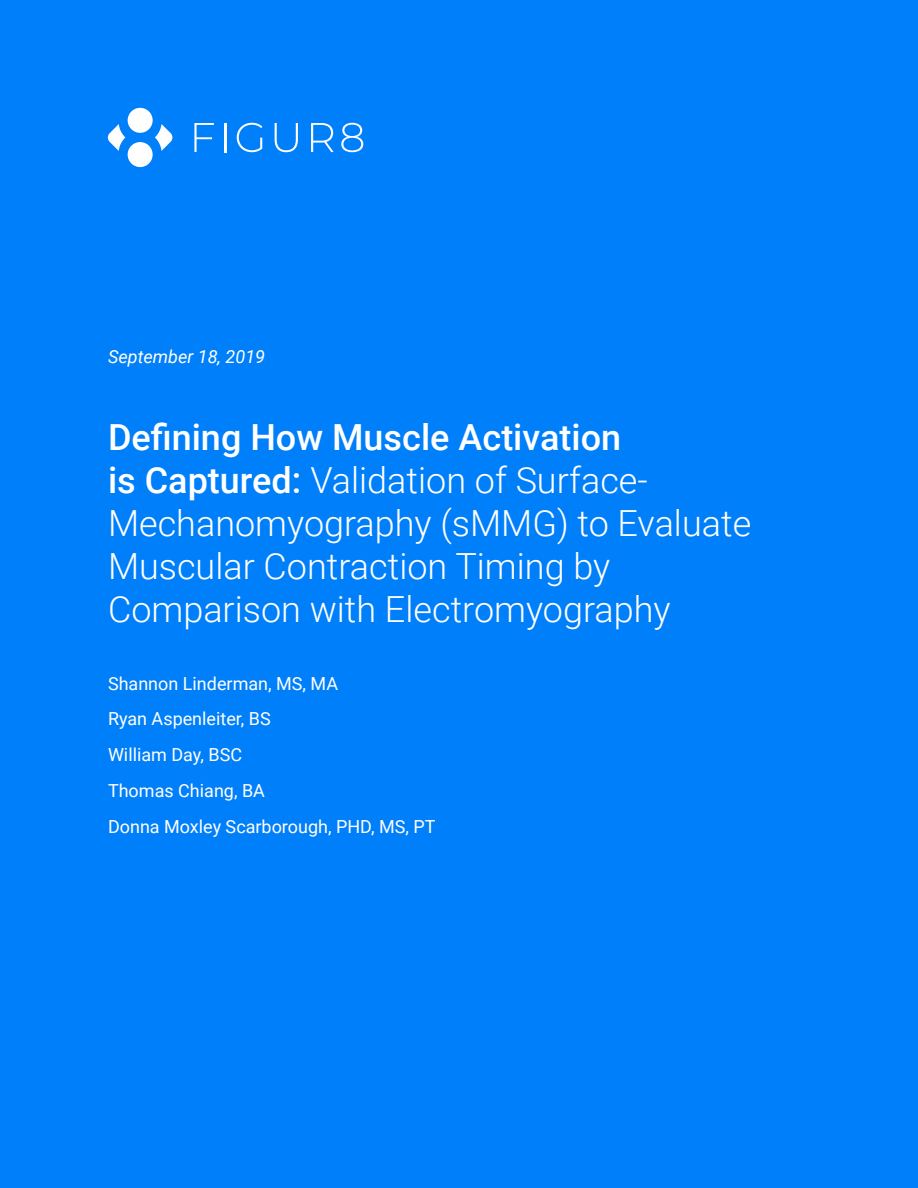
<style>
.page{position:relative;width:918px;height:1188px;background:#007ffb}
.page>*{position:absolute;margin:0;border:0;box-sizing:border-box;transform-origin:0 0}
.t1{font:300 36px/43.2px "Roboto";color:#fff}
.t2{font:18px "Roboto";color:#fff}
.t3{font:italic 18px "Roboto";color:#fff}
.s1{font-weight:500}
</style>
<div class="page">
<svg style="left:194px;top:123px;width:20px;height:29px"></svg>
<hr style="left:224px;top:123px;width:2px;height:29px;background:#fff">
<svg style="left:237px;top:123px;width:25px;height:29px"></svg>
<svg style="left:275px;top:123px;width:23px;height:29px"></svg>
<svg style="left:311px;top:123px;width:23px;height:29px"></svg>
<svg style="left:341px;top:123px;width:22px;height:29px"></svg>
<svg style="left:107px;top:108px;width:66px;height:59px"></svg>
<p class="t3" style="left:108px;top:344px;width:159px">September 18, 2019</p>
<p class="t1" style="left:108px;top:414px;width:645px"><span class="s1">Defining How Muscle Activation<br>is Captured:</span> Validation of Surface-Mechanomyography (sMMG) to Evaluate Muscular Contraction Timing by Comparison with Electromyography</p>
<p class="t2" style="left:108px;top:671px;width:232px">Shannon Linderman, MS, MA</p>
<p class="t2" style="left:108px;top:706px;width:164px">Ryan Aspenleiter, BS</p>
<p class="t2" style="left:108px;top:742px;width:136px">William Day, BSC</p>
<p class="t2" style="left:108px;top:778px;width:159px">Thomas Chiang, BA</p>
<p class="t2" style="left:108px;top:814px;width:329px">Donna Moxley Scarborough, PHD, MS, PT</p>
</div>
